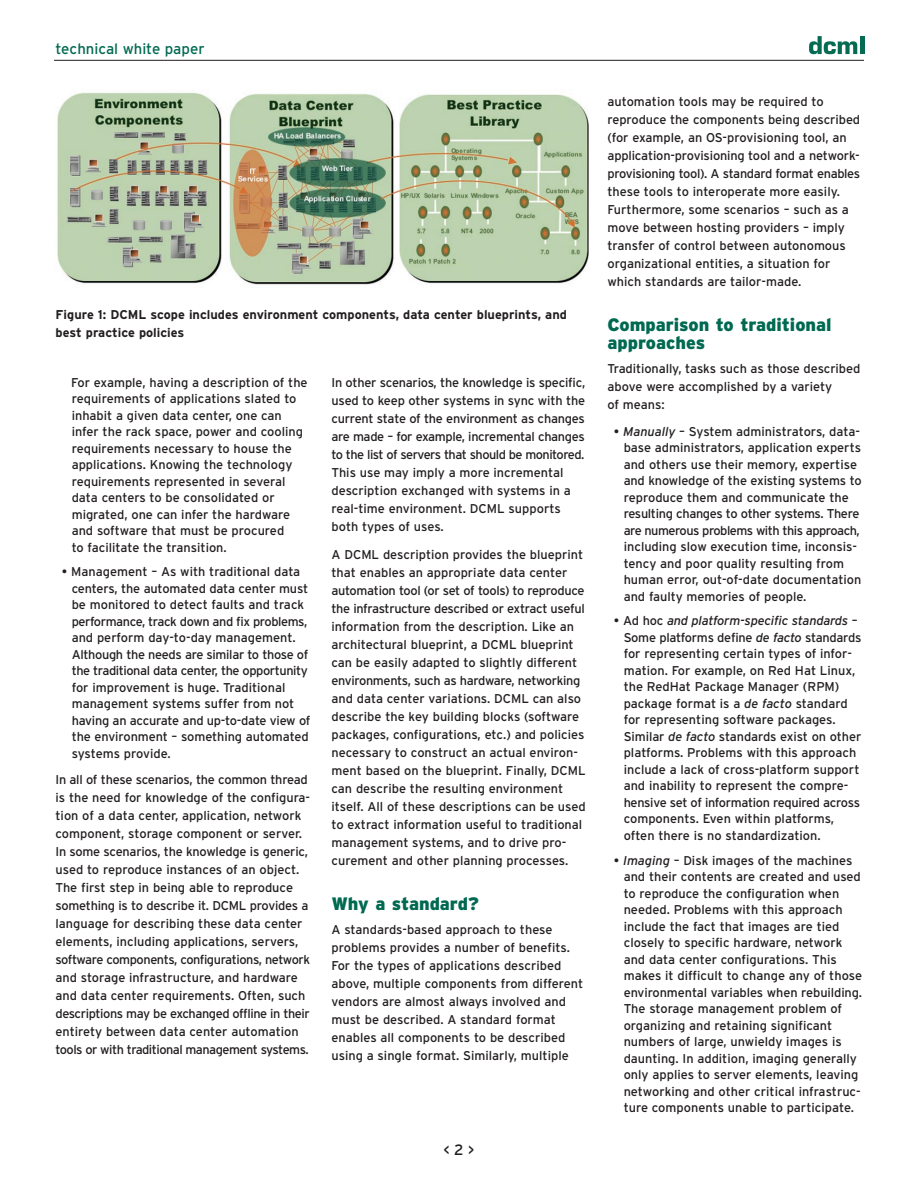
<style>
.page{position:relative;width:918px;height:1188px;background:#fff}
.page>*{position:absolute;margin:0;border:0;box-sizing:border-box;transform-origin:0 0}
.t1{font:900 18px/18px "Interstate";color:#006951}
.t2{font:15px "Interstate";color:#006951}
.t3{font:15px "Interstate";color:#231f20}
.t4{font:12.75px/16.5px "Interstate";color:#231f20}
.t5{font:12.75px/18px "Interstate";letter-spacing:-.02em;color:#231f20}
.t6{font:700 12.75px/18px "Interstate";color:#231f20}
.s1{color:#fff}
.s2{font-style:italic}
</style>
<div class="page">
<hr style="left:54px;top:60px;width:810px;height:1px;background:#231f20">
<img style="left:57px;top:92px;width:531px;height:193px">
<svg style="left:809px;top:36px;width:48px;height:18px"></svg>
<hr style="left:860px;top:36px;width:4px;height:18px;background:#066b53">
<p class="t2" style="left:56px;top:43px;width:151px">technical white paper</p>
<p class="t6" style="left:56px;top:307px;width:513px">Figure 1: DCML scope includes environment components, data center blueprints, and best practice policies</p>
<p class="t4" style="left:72px;top:375px;width:237px;text-indent:-10px"><span class="s1">•</span> For example, having a description of the requirements of applications slated to inhabit a given data center, one can infer the rack space, power and cooling requirements necessary to house the applications. Knowing the technology requirements represented in several data centers to be consolidated or migrated, one can infer the hardware and software that must be procured<br>to facilitate the transition.</p>
<p class="t4" style="left:72px;top:565px;width:240px;text-indent:-10px">• Management – As with traditional data centers, the automated data center must be monitored to detect faults and track performance, track down and fix problems, and perform day-to-day management.<br>Although the needs are similar to those of the traditional data center, the opportunity for improvement is huge. Traditional management systems suffer from not having an accurate and up-to-date view of the environment – something automated systems provide.</p>
<p class="t4" style="left:56px;top:772px;width:256px;line-height:18px">In all of these scenarios, the common thread is the need for knowledge of the configura&shy;tion of a data center, application, network component, storage component or server.<br>In some scenarios, the knowledge is generic, used to reproduce instances of an object.<br>The first step in being able to reproduce something is to describe it. DCML provides a language for describing these data center elements, including applications, servers, software components, configurations, network and storage infrastructure, and hardware and data center requirements. Often, such descriptions may be exchanged offline in their entirety between data center automation tools or with traditional management systems.</p>
<p class="t5" style="left:332px;top:374px;width:255px">In other scenarios, the knowledge is specific, used to keep other systems in sync with the current state of the environment as changes are made – for example, incremental changes to the list of servers that should be monitored.<br>This use may imply a more incremental description exchanged with systems in a real-time environment. DCML supports both types of uses.</p>
<p class="t4" style="left:332px;top:547px;width:256px;line-height:18px">A DCML description provides the blueprint that enables an appropriate data center automation tool (or set of tools) to reproduce the infrastructure described or extract useful information from the description. Like an architectural blueprint, a DCML blueprint can be easily adapted to slightly different environments, such as hardware, networking and data center variations. DCML can also describe the key building blocks (software packages, configurations, etc.) and policies necessary to construct an actual environ&shy;ment based on the blueprint. Finally, DCML can describe the resulting environment itself. All of these descriptions can be used to extract information useful to traditional management systems, and to drive pro&shy;curement and other planning processes.</p>
<h1 class="t1" style="left:332px;top:896px;width:149px">Why a standard?</h1>
<p class="t4" style="left:332px;top:922px;width:253px;line-height:18px">A standards-based approach to these problems provides a number of benefits.<br>For the types of applications described above, multiple components from different vendors are almost always involved and must be described. A standard format enables all components to be described using a single format. Similarly, multiple</p>
<p class="t3" style="left:444px;top:1145px;width:32px">&lt; 2 &gt;</p>
<p class="t4" style="left:608px;top:94px;width:254px;line-height:18px">automation tools may be required to reproduce the components being described (for example, an OS-provisioning tool, an application-provisioning tool and a network&shy;provisioning tool). A standard format enables these tools to interoperate more easily.<br>Furthermore, some scenarios – such as a move between hosting providers – imply transfer of control between autonomous organizational entities, a situation for which standards are tailor-made.</p>
<h1 class="t1" style="left:608px;top:317px;width:226px">Comparison to traditional approaches</h1>
<p class="t4" style="left:608px;top:360px;width:254px;line-height:18px">Traditionally, tasks such as those described above were accomplished by a variety<br>of means:</p>
<p class="t4" style="left:624px;top:424px;width:240px;text-indent:-10px">• <span class="s2">Manually</span> – System administrators, data&shy;base administrators, application experts and others use their memory, expertise and knowledge of the existing systems to reproduce them and communicate the resulting changes to other systems. There are numerous problems with this approach, including slow execution time, inconsis&shy;tency and poor quality resulting from human error, out-of-date documentation and faulty memories of people.</p>
<p class="t4" style="left:624px;top:614px;width:239px;text-indent:-10px">• Ad hoc <span class="s2">and platform-specific standards</span> – Some platforms define <span class="s2">de facto</span> standards for representing certain types of infor&shy;mation. For example, on Red Hat Linux, the RedHat Package Manager (RPM) package format is a <span class="s2">de facto</span> standard for representing software packages.<br>Similar <span class="s2">de facto</span> standards exist on other platforms. Problems with this approach include a lack of cross-platform support and inability to represent the compre&shy;hensive set of information required across components. Even within platforms, often there is no standardization.</p>
<p class="t4" style="left:624px;top:853px;width:240px;text-indent:-10px">• <span class="s2">Imaging</span> – Disk images of the machines and their contents are created and used to reproduce the configuration when needed. Problems with this approach include the fact that images are tied closely to specific hardware, network and data center configurations. This makes it difficult to change any of those environmental variables when rebuilding.<br>The storage management problem of organizing and retaining significant numbers of large, unwieldy images is daunting. In addition, imaging generally only applies to server elements, leaving networking and other critical infrastruc&shy;ture components unable to participate.</p>
</div>
